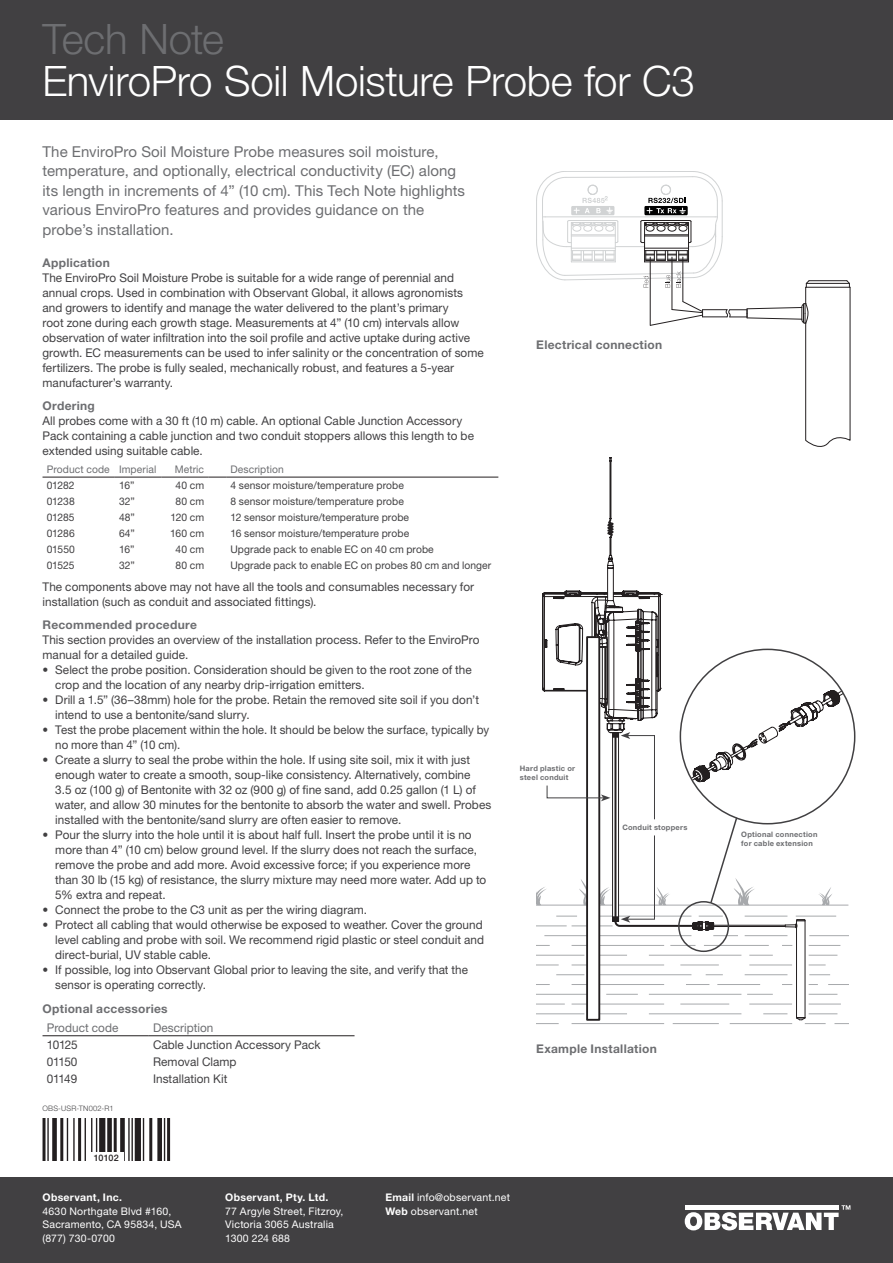
<style>
.page{position:relative;width:893px;height:1263px;background:#fff}
.page>*{position:absolute;margin:0;border:0;box-sizing:border-box;transform-origin:0 0}
.t1{font:300 42px "Helvetica Neue LT Std";letter-spacing:-.01em;color:#fff}
.t2{font:300 42px "Helvetica Neue LT Std";letter-spacing:-.015em;color:#6d6e71}
.t3{font:15px/19.5px "Helvetica Neue LT Std";letter-spacing:.005em;color:#6d6e71}
.t4{font:12px/15px "Helvetica Neue LT Std";letter-spacing:.005em;color:#414042}
.t5{font:700 12px "Helvetica Neue LT Std";letter-spacing:.025em;color:#6d6e71}
.t6{font:12px/15px "Helvetica Neue LT Std";letter-spacing:.005em;color:#414042;scale:.96 1}
.t7{font:12px "Helvetica Neue LT Std";letter-spacing:.005em;color:#6d6e71}
.t8{font:10.5px "Helvetica Neue LT Std";letter-spacing:.005em;color:#414042}
.t9{font:10.5px/13.5px "Helvetica Neue LT Std";letter-spacing:.02em;color:#fff}
.t10{font:10.5px "Helvetica Neue LT Std";letter-spacing:.01em;color:#6d6e71}
.t11{font:700 10.5px "Helvetica Neue LT Std";letter-spacing:.025em;color:#fff}
.t12{font:500 9px "Helvetica Neue LT Std";letter-spacing:-.005em;color:#231f20}
.t13{font:700 7.5px/9px "Helvetica Neue LT Std";letter-spacing:.03em;color:#6d6e71}
.t14{font:300 7.5px "Helvetica Neue LT Std";letter-spacing:.025em;color:#414042}
.s1{font-weight:700}
</style>
<div class="page">
<hr style="left:43px;top:477px;width:72px;height:1px;background:#231f20">
<hr style="left:115px;top:477px;width:47px;height:1px;background:#231f20">
<hr style="left:162px;top:477px;width:46px;height:1px;background:#231f20">
<svg style="left:208px;top:477px;width:18px;height:1px"></svg>
<hr style="left:226px;top:477px;width:272px;height:1px;background:#231f20">
<hr style="left:43px;top:1035px;width:106px;height:1px;background:#231f20">
<hr style="left:149px;top:1035px;width:206px;height:1px;background:#231f20">
<div style="left:0;top:0;width:893px;height:119px;background:#414042"></div>
<div style="left:0;top:1178px;width:893px;height:85px;background:#414042"></div>
<svg style="left:685px;top:1205px;width:165px;height:25px"></svg>
<div style="left:685px;top:1205px;width:154px;height:5px;background:#fff"></div>
<svg style="left:536px;top:171px;width:314px;height:276px"></svg>
<svg style="left:536px;top:457px;width:319px;height:567px"></svg>
<hr style="left:43px;top:1118px;width:3px;height:43px;background:#231f20">
<hr style="left:47px;top:1118px;width:2px;height:43px;background:#231f20">
<div style="left:52px;top:1118px;width:5px;height:43px;background:#231f20"></div>
<hr style="left:60px;top:1118px;width:3px;height:43px;background:#231f20">
<hr style="left:73px;top:1118px;width:2px;height:43px;background:#231f20">
<hr style="left:67px;top:1118px;width:1px;height:43px;background:#231f20">
<hr style="left:78px;top:1118px;width:3px;height:43px;background:#231f20">
<hr style="left:96px;top:1118px;width:1px;height:43px;background:#231f20">
<hr style="left:91px;top:1118px;width:1px;height:43px;background:#231f20">
<hr style="left:85px;top:1118px;width:1px;height:43px;background:#231f20">
<div style="left:99px;top:1118px;width:6px;height:43px;background:#231f20"></div>
<div style="left:107px;top:1118px;width:5px;height:43px;background:#231f20"></div>
<hr style="left:114px;top:1118px;width:3px;height:43px;background:#231f20">
<div style="left:120px;top:1118px;width:5px;height:43px;background:#231f20"></div>
<hr style="left:131px;top:1118px;width:2px;height:43px;background:#231f20">
<hr style="left:128px;top:1118px;width:2px;height:43px;background:#231f20">
<div style="left:135px;top:1118px;width:6px;height:43px;background:#231f20"></div>
<hr style="left:143px;top:1118px;width:1px;height:43px;background:#231f20">
<hr style="left:149px;top:1118px;width:3px;height:43px;background:#231f20">
<div style="left:157px;top:1118px;width:5px;height:43px;background:#231f20"></div>
<hr style="left:164px;top:1118px;width:1px;height:43px;background:#231f20">
<hr style="left:167px;top:1118px;width:3px;height:43px;background:#231f20">
<div style="left:89px;top:1152px;width:35px;height:10px;background:#fff"></div>
<h1 class="t2" style="left:43px;top:13px;width:183px">Tech Note</h1>
<h1 class="t1" style="left:43px;top:55px;width:654px">EnviroPro Soil Moisture Probe for C3</h1>
<p class="t3" style="left:43px;top:141px;width:424px">The EnviroPro Soil Moisture Probe measures soil moisture, temperature, and optionally, electrical conductivity (EC) along its length in increments of 4” (10 cm). This Tech Note highlights various EnviroPro features and provides guidance on the probe’s installation.</p>
<p class="t5" style="left:43px;top:255px;width:69px">Application</p>
<p class="t4" style="left:43px;top:270px;width:443px">The EnviroPro Soil Moisture Probe is suitable for a wide range of perennial and annual crops. Used in combination with Observant Global, it allows agronomists and growers to identify and manage the water delivered to the plant’s primary<br>root zone during each growth stage. Measurements at 4” (10 cm) intervals allow observation of water infiltration into the soil profile and active uptake during active growth. EC measurements can be used to infer salinity or the concentration of some fertilizers. The probe is fully sealed, mechanically robust, and features a 5-year manufacturer’s warranty.</p>
<p class="t5" style="left:43px;top:398px;width:54px">Ordering</p>
<p class="t4" style="left:43px;top:413px;width:433px">All probes come with a 30 ft (10 m) cable. An optional Cable Junction Accessory<br>Pack containing a cable junction and two conduit stoppers allows this length to be extended using suitable cable.</p>
<p class="t10" style="left:47px;top:463px;width:111px">Product code Imperial</p>
<p class="t10" style="left:175px;top:463px;width:31px">Metric</p>
<p class="t10" style="left:230px;top:463px;width:55px">Description</p>
<p class="t8" style="left:47px;top:479px;width:29px">01282</p>
<p class="t8" style="left:119px;top:479px;width:17px">16”</p>
<p class="t8" style="left:176px;top:479px;width:30px">40 cm</p>
<p class="t8" style="left:230px;top:479px;width:175px">4 sensor moisture/temperature probe</p>
<p class="t8" style="left:47px;top:495px;width:29px">01238</p>
<p class="t8" style="left:119px;top:495px;width:17px">32”</p>
<p class="t8" style="left:175px;top:495px;width:30px">80 cm</p>
<p class="t8" style="left:230px;top:495px;width:175px">8 sensor moisture/temperature probe</p>
<p class="t8" style="left:47px;top:511px;width:29px">01285</p>
<p class="t8" style="left:119px;top:511px;width:17px">48”</p>
<p class="t8" style="left:170px;top:511px;width:35px">120 cm</p>
<p class="t8" style="left:230px;top:511px;width:180px">12 sensor moisture/temperature probe</p>
<p class="t8" style="left:47px;top:527px;width:29px">01286</p>
<p class="t8" style="left:119px;top:527px;width:17px">64”</p>
<p class="t8" style="left:170px;top:527px;width:35px">160 cm</p>
<p class="t8" style="left:230px;top:527px;width:180px">16 sensor moisture/temperature probe</p>
<p class="t8" style="left:47px;top:543px;width:30px">01550</p>
<p class="t8" style="left:119px;top:543px;width:17px">16”</p>
<p class="t8" style="left:176px;top:543px;width:30px">40 cm</p>
<p class="t8" style="left:230px;top:543px;width:205px">Upgrade pack to enable EC on 40 cm probe</p>
<p class="t8" style="left:47px;top:559px;width:29px">01525</p>
<p class="t8" style="left:119px;top:559px;width:17px">32”</p>
<p class="t8" style="left:175px;top:559px;width:30px">80 cm</p>
<p class="t8" style="left:230px;top:559px;width:262px">Upgrade pack to enable EC on probes 80 cm and longer</p>
<p class="t4" style="left:43px;top:579px;width:433px">The components above may not have all the tools and consumables necessary for installation (such as conduit and associated fittings).</p>
<p class="t5" style="left:43px;top:617px;width:156px">Recommended procedure</p>
<p class="t4" style="left:43px;top:632px;width:439px">This section provides an overview of the installation process. Refer to the EnviroPro manual for a detailed guide.</p>
<p class="t4" style="left:55px;top:662px;width:418px;text-indent:-13px">• Select the probe position. Consideration should be given to the root zone of the crop and the location of any nearby drip-irrigation emitters.</p>
<p class="t4" style="left:55px;top:692px;width:425px;text-indent:-13px">• Drill a 1.5” (36–38mm) hole for the probe. Retain the removed site soil if you don’t intend to use a bentonite/sand slurry.</p>
<p class="t6" style="left:55px;top:722px;width:454px;text-indent:-13px">• Test the probe placement within the hole. It should be below the surface, typically by no more than 4” (10 cm).</p>
<p class="t4" style="left:55px;top:752px;width:438px;text-indent:-13px">• Create a slurry to seal the probe within the hole. If using site soil, mix it with just enough water to create a smooth, soup-like consistency. Alternatively, combine<br>3.5 oz (100 g) of Bentonite with 32 oz (900 g) of fine sand, add 0.25 gallon (1 L) of water, and allow 30 minutes for the bentonite to absorb the water and swell. Probes installed with the bentonite/sand slurry are often easier to remove.</p>
<p class="t4" style="left:55px;top:827px;width:433px;text-indent:-13px">• Pour the slurry into the hole until it is about half full. Insert the probe until it is no more than 4” (10 cm) below ground level. If the slurry does not reach the surface, remove the probe and add more. Avoid excessive force; if you experience more than 30 lb (15 kg) of resistance, the slurry mixture may need more water. Add up to 5% extra and repeat.</p>
<p class="t4" style="left:43px;top:902px;width:326px">• Connect the probe to the C3 unit as per the wiring diagram.</p>
<p class="t4" style="left:55px;top:917px;width:430px;text-align:justify;text-indent:-13px">• Protect all cabling that would otherwise be exposed to weather. Cover the ground level cabling and probe with soil. We recommend rigid plastic or steel conduit and direct-burial, UV stable cable.</p>
<p class="t4" style="left:55px;top:962px;width:414px;text-indent:-13px">• If possible, log into Observant Global prior to leaving the site, and verify that the sensor is operating correctly.</p>
<p class="t5" style="left:43px;top:1001px;width:127px">Optional accessories</p>
<p class="t7" style="left:47px;top:1020px;width:73px">Product code</p>
<p class="t7" style="left:153px;top:1020px;width:62px">Description</p>
<p class="t4" style="left:47px;top:1037px;width:33px">10125</p>
<p class="t4" style="left:153px;top:1037px;width:169px">Cable Junction Accessory Pack</p>
<p class="t4" style="left:47px;top:1054px;width:32px">01150</p>
<p class="t4" style="left:153px;top:1054px;width:85px">Removal Clamp</p>
<p class="t4" style="left:47px;top:1071px;width:32px">01149</p>
<p class="t4" style="left:153px;top:1071px;width:76px">Installation Kit</p>
<p class="t14" style="left:43px;top:1104px;width:73px">OBS-USR-TN002-R1</p>
<p class="t5" style="left:536px;top:337px;width:128px">Electrical connection</p>
<p class="t13" style="left:520px;top:764px;width:57px">Hard plastic or steel conduit</p>
<p class="t13" style="left:622px;top:822px;width:67px">Conduit stoppers</p>
<p class="t5" style="left:536px;top:1041px;width:122px">Example Installation</p>
<p class="t12" style="left:94px;top:1152px;width:26px">10102</p>
<p class="t11" style="left:43px;top:1191px;width:81px">Observant, Inc.</p>
<p class="t9" style="left:43px;top:1204px;width:141px">4630 Northgate Blvd #160,<br>Sacramento, CA 95834, USA (877) 730-0700</p>
<p class="t11" style="left:225px;top:1191px;width:105px">Observant, Pty. Ltd.</p>
<p class="t9" style="left:225px;top:1204px;width:120px">77 Argyle Street, Fitzroy,<br>Victoria 3065 Australia<br>1300 224 688</p>
<p class="t9" style="left:385px;top:1191px;width:126px"><span class="s1">Email</span> info@observant.net<br><span class="s1">Web</span> observant.net</p>
<p class="t13" style="left:741px;top:829px;width:78px">Optional connection for cable extension</p>
</div>
